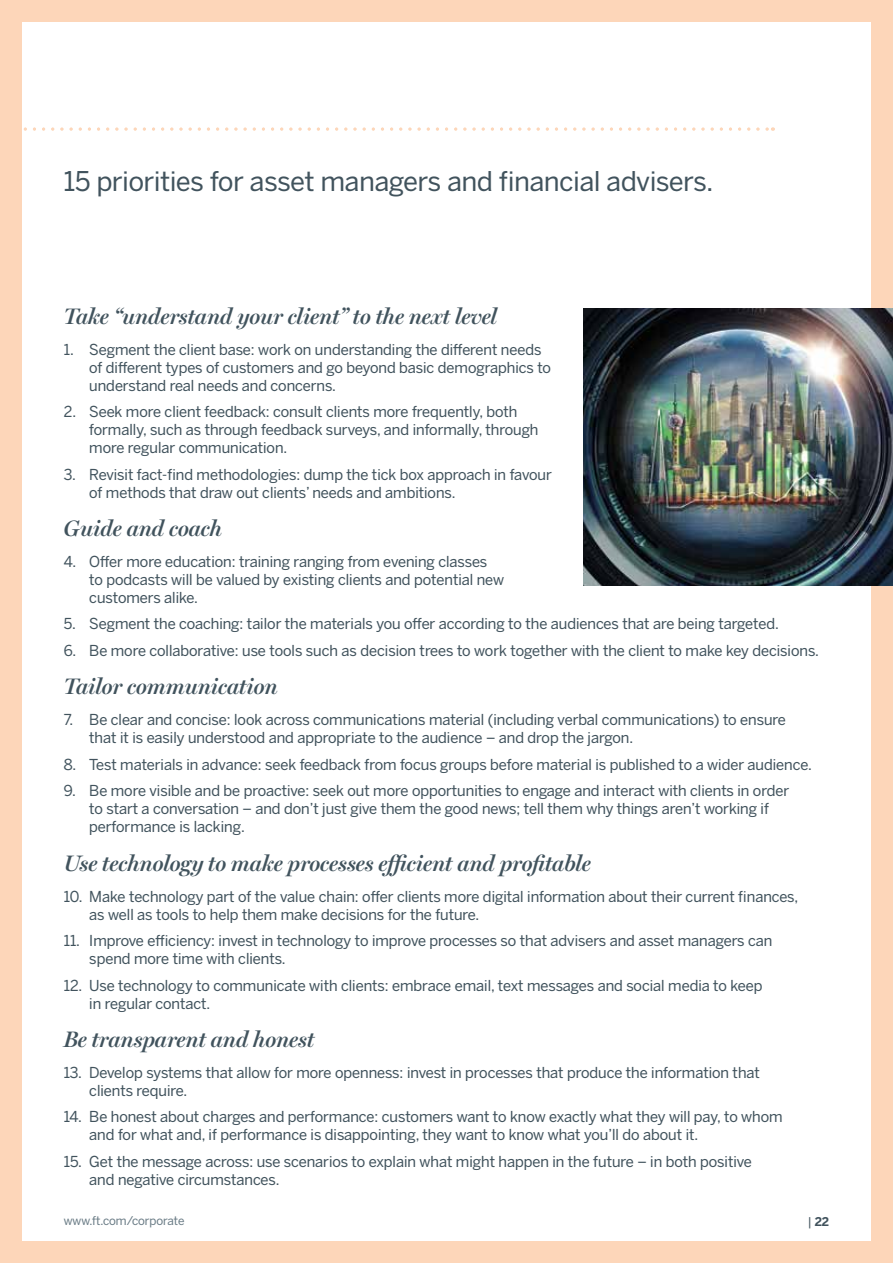
<style>
.page{position:relative;width:893px;height:1263px;background:#fff}
.page>*{position:absolute;margin:0;border:0;box-sizing:border-box;transform-origin:0 0}
.t1{font:27px "Benton Sans";color:#41535d}
.t2{font:italic 600 22.5px "Miller Display";color:#41535d}
.t3{font:15px/18px "Benton Sans";color:#41535d}
.t4{font:12px "Benton Sans";color:#697b85}
.t5{font:700 12px "Benton Sans";color:#41535d}
.s1{font-weight:400}
</style>
<div class="page">
<div style="left:0;top:0;width:893px;height:21px;background:#fdd6b9"></div>
<div style="left:0;top:1242px;width:893px;height:21px;background:#fdd6b9"></div>
<div style="left:0;top:0;width:21px;height:1263px;background:#fdd6b9"></div>
<div style="left:872px;top:0;width:21px;height:1263px;background:#fdd6b9"></div>
<svg style="left:21px;top:128px;width:752px;height:3px"></svg>
<img style="left:584px;top:308px;width:309px;height:277px">
<h1 class="t1" style="left:64px;top:166px;width:651px">15 priorities for asset managers and financial advisers.</h1>
<h2 class="t2" style="left:64px;top:303px;width:435px">Take “understand your client” to the next level</h2>
<p class="t3" style="left:89px;top:340px;width:463px;text-indent:-26px">1. Segment the client base: work on understanding the different needs of different types of customers and go beyond basic demographics to understand real needs and concerns.</p>
<p class="t3" style="left:89px;top:402px;width:451px;text-indent:-26px">2. Seek more client feedback: consult clients more frequently, both formally, such as through feedback surveys, and informally, through more regular communication.</p>
<p class="t3" style="left:89px;top:465px;width:464px;text-indent:-26px">3. Revisit fact-find methodologies: dump the tick box approach in favour of methods that draw out clients’ needs and ambitions.</p>
<h2 class="t2" style="left:64px;top:515px;width:160px">Guide and coach</h2>
<p class="t3" style="left:89px;top:552px;width:416px;text-indent:-26px">4. Offer more education: training ranging from evening classes to podcasts will be valued by existing clients and potential new customers alike.</p>
<p class="t3" style="left:64px;top:615px;width:716px">5. Segment the coaching: tailor the materials you offer according to the audiences that are being targeted.</p>
<p class="t3" style="left:64px;top:641px;width:757px">6. Be more collaborative: use tools such as decision trees to work together with the client to make key decisions.</p>
<h2 class="t2" style="left:64px;top:674px;width:215px">Tailor communication</h2>
<p class="t3" style="left:89px;top:711px;width:698px;text-indent:-26px">7. Be clear and concise: look across communications material (including verbal communications) to ensure that it is easily understood and appropriate to the audience – and drop the jargon.</p>
<p class="t3" style="left:64px;top:755px;width:749px">8. Test materials in advance: seek feedback from focus groups before material is published to a wider audience.</p>
<p class="t3" style="left:89px;top:782px;width:701px;text-indent:-26px">9. Be more visible and be proactive: seek out more opportunities to engage and interact with clients in order to start a conversation – and don’t just give them the good news; tell them why things aren’t working if performance is lacking.</p>
<h2 class="t2" style="left:64px;top:850px;width:528px">Use technology to make processes efficient and profitable</h2>
<p class="t3" style="left:89px;top:887px;width:710px;text-indent:-26px">10. Make technology part of the value chain: offer clients more digital information about their current finances, as well as tools to help them make decisions for the future.</p>
<p class="t3" style="left:89px;top:931px;width:684px;text-indent:-26px">11. Improve efficiency: invest in technology to improve processes so that advisers and asset managers can spend more time with clients.</p>
<p class="t3" style="left:89px;top:976px;width:675px;text-indent:-26px">12. Use technology to communicate with clients: embrace email, text messages and social media to keep in regular contact.</p>
<h2 class="t2" style="left:64px;top:1026px;width:252px">Be transparent and honest</h2>
<p class="t3" style="left:89px;top:1063px;width:672px;text-indent:-26px">13. Develop systems that allow for more openness: invest in processes that produce the information that clients require.</p>
<p class="t3" style="left:89px;top:1108px;width:695px;text-indent:-26px">14. Be honest about charges and performance: customers want to know exactly what they will pay, to whom and for what and, if performance is disappointing, they want to know what you’ll do about it.</p>
<p class="t3" style="left:89px;top:1152px;width:664px;text-indent:-26px">15. Get the message across: use scenarios to explain what might happen in the future – in both positive and negative circumstances.</p>
<p class="t4" style="left:64px;top:1214px;width:122px">www.ft.com/corporate</p>
<p class="t5" style="left:808px;top:1215px;width:23px"><span class="s1">|</span> 22</p>
</div>
